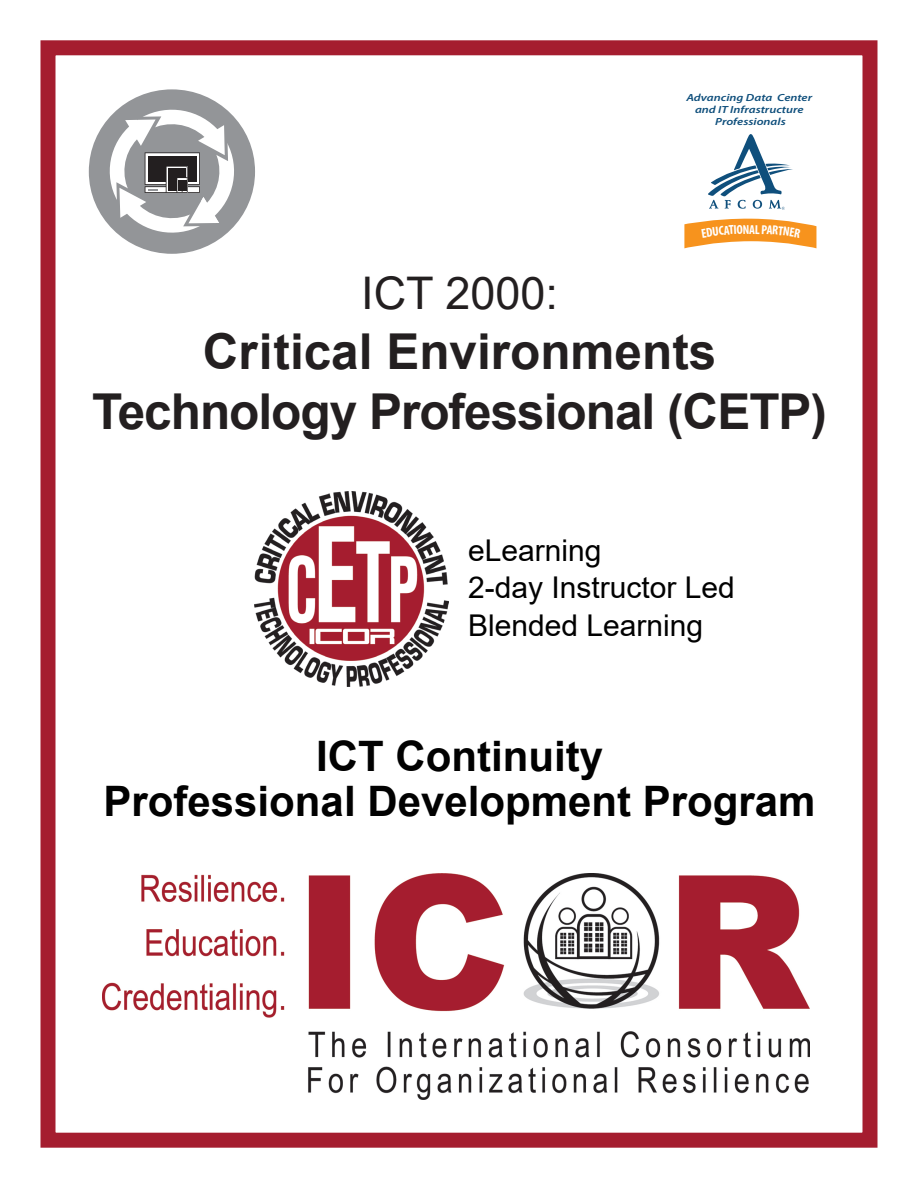
<style>
.page{position:relative;width:918px;height:1188px;background:#fff}
.page>*{position:absolute;margin:0;border:0;box-sizing:border-box;transform-origin:0 0}
.t1{font:700 49.5px "Arial";letter-spacing:-.02em;color:#231f20}
.t2{font:700 49.5px "Arial";color:#231f20}
.t3{font:45px "Arial";color:#231f20}
.t4{font:700 42px "Arial";color:#010101}
.t5{font:30px "Arial";color:#010101}
.t6{font:700 condensed 13.05px "Myriad Pro";color:#fff}
.t7{font:italic 600 10.35px/12.1px "Myriad Pro";color:#0f4f7c;text-align:center;scale:1.23 1}
</style>
<div class="page">
<svg style="left:708px;top:134px;width:85px;height:76px"></svg>
<div style="left:89px;top:89px;width:166px;height:165px;background:#939598;border-radius:50%"></div>
<svg style="left:104px;top:104px;width:136px;height:134px"></svg>
<img style="left:254px;top:491px;width:195px;height:195px">
<img style="left:103px;top:874px;width:706px;height:226px">
<div style="left:40px;top:40px;width:838px;height:1108px;border:15px solid #a51d2f"></div>
<svg style="left:684px;top:218px;width:132px;height:30px"></svg>
<p class="t7" style="left:687px;top:91px;width:104px">Advancing Data Center and IT Infrastructure<br>Professionals</p>
<p class="t6" style="left:749px;top:221px;width:7px">A</p>
<p class="t3" style="left:361px;top:262px;width:198px">ICT 2000:</p>
<p class="t2" style="left:203px;top:317px;width:515px">Critical Environments</p>
<p class="t1" style="left:92px;top:377px;width:737px">Technology Professional (CETP)</p>
<p class="t5" style="left:468px;top:529px;width:135px">eLearning</p>
<p class="t5" style="left:468px;top:567px;width:268px">2-day Instructor Led</p>
<p class="t5" style="left:468px;top:604px;width:237px">Blended Learning</p>
<p class="t4" style="left:316px;top:726px;width:288px">ICT Continuity</p>
<p class="t4" style="left:104px;top:771px;width:713px">Professional Development Program</p>
</div>
